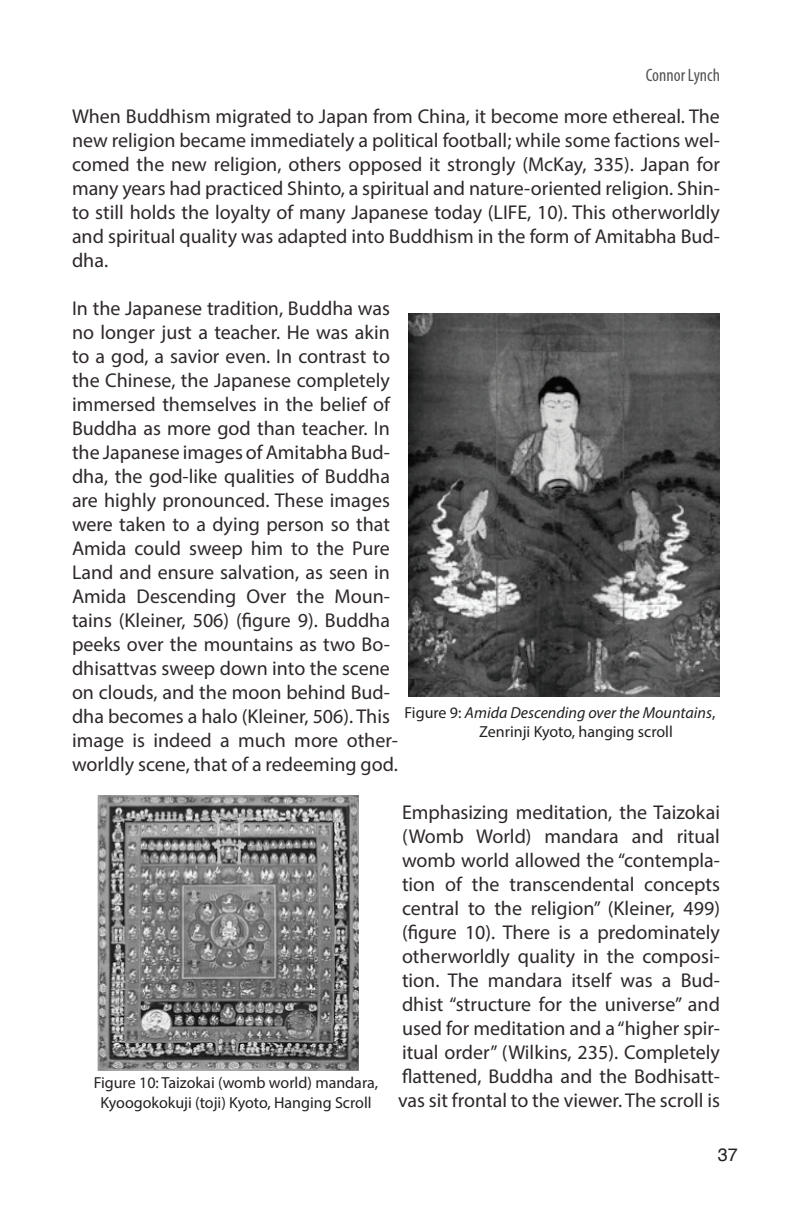
<style>
.page{position:relative;width:792px;height:1224px;background:#fff}
.page>*{position:absolute;margin:0;border:0;box-sizing:border-box;transform-origin:0 0}
.t1{font:20px/24px "Myriad Pro";color:#2e2828;text-align:justify}
.t2{font:condensed 18px "Myriad Pro";color:#535355}
.t3{font:18px "Helvetica";color:#231f20}
.t4{font:16px/19.2px "Myriad Pro";color:#231f20}
.s1{font-style:italic}
</style>
<div class="page">
<img style="left:408px;top:314px;width:312px;height:383px">
<img style="left:98px;top:795px;width:260px;height:276px">
<p class="t2" style="left:646px;top:64px;width:76px">Connor Lynch</p>
<p class="t1" style="left:72px;top:104px;width:650px">When Buddhism migrated to Japan from China, it become more ethereal. The new religion became immediately a political football; while some factions wel&shy;comed the new religion, others opposed it strongly (McKay, 335). Japan for many years had practiced Shinto, a spiritual and nature-oriented religion. Shin&shy;to still holds the loyalty of many Japanese today (LIFE, 10). This otherworldly and spiritual quality was adapted into Buddhism in the form of Amitabha Bud&shy;dha.</p>
<p class="t1" style="left:72px;top:296px;width:328px;text-align:left">In the Japanese tradition, Buddha was no longer just a teacher. He was akin to a god, a savior even. In contrast to the Chinese, the Japanese completely immersed themselves in the belief of Buddha as more god than teacher. In the Japanese images of Amitabha Bud&shy;dha, the god-like qualities of Buddha are highly pronounced. These images were taken to a dying person so that Amida could sweep him to the Pure Land and ensure salvation, as seen in Amida Descending Over the Moun&shy;tains (Kleiner, 506) (figure 9). Buddha peeks over the mountains as two Bo&shy;dhisattvas sweep down into the scene on clouds, and the moon behind Bud&shy;dha becomes a halo (Kleiner, 506). This image is indeed a much more other&shy;worldly scene, that of a redeeming god.</p>
<p class="t1" style="left:398px;top:800px;width:324px">Emphasizing meditation, the Taizokai (Womb World) mandara and ritual womb world allowed the “contempla&shy;tion of the transcendental concepts central to the religion” (Kleiner, 499) (figure 10). There is a predominately otherworldly quality in the composi&shy;tion. The mandara itself was a Bud&shy;dhist “structure for the universe” and used for meditation and a “higher spir&shy;itual order” (Wilkins, 235). Completely flattened, Buddha and the Bodhisatt&shy;vas sit frontal to the viewer. The scroll is</p>
<p class="t4" style="left:479px;top:703px;width:238px;text-indent:-75px">Figure 9: <span class="s1">Amida Descending over the Mountains</span>,<br>Zenrinji Kyoto, hanging scroll</p>
<p class="t4" style="left:94px;top:1073px;width:286px;text-align:center">Figure 10: Taizokai (womb world) mandara,<br>Kyoogokokuji (toji) Kyoto, Hanging Scroll</p>
<p class="t3" style="left:718px;top:1147px;width:22px">37</p>
</div>
